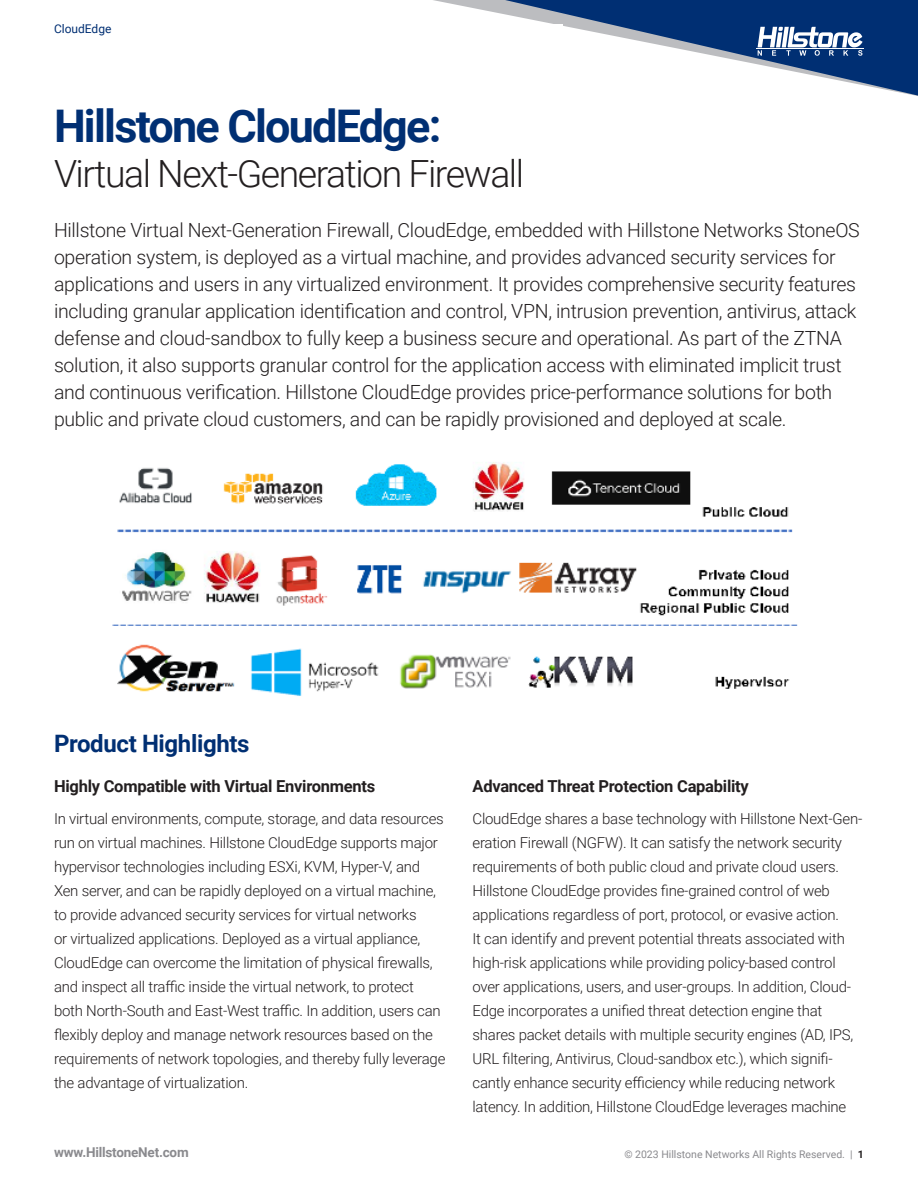
<style>
.page{position:relative;width:918px;height:1188px;background:#fff}
.page>*{position:absolute;margin:0;border:0;box-sizing:border-box;transform-origin:0 0}
.t1{font:700 45px "Roboto";letter-spacing:-.04em;color:#002f73}
.t2{font:300 37.5px "Roboto";letter-spacing:-.04em;color:#231f20}
.H4_Text_Subhead{font:700 24px "Roboto";letter-spacing:-.015em;color:#002f73}
.Pg_1_Intro{font:300 19.5px/27px "Roboto";letter-spacing:-.015em;color:#231f20}
.H4_Text_Subhead-2{font:700 16.5px "Roboto";letter-spacing:-.015em;color:#231f20}
.Text__body{font:300 15px/24px "Roboto";letter-spacing:-.015em;color:#231f20}
.t3{font:700 13.5px "Roboto";letter-spacing:-.015em;color:#8a8a8e}
.t4{font:12px "Roboto";color:#002f73}
.t5{font:10.5px "Roboto";color:#8a8a8e}
.s1{font-weight:700;color:#231f20}
</style>
<div class="page">
<svg style="left:447px;top:0;width:471px;height:96px"></svg>
<svg style="left:758px;top:27px;width:105px;height:29px"></svg>
<hr style="left:756px;top:49px;width:108px;height:1px;background:#fff">
<div style="left:54px;top:24px;width:509px;height:40px;background:#fff"></div>
<img style="left:112px;top:462px;width:686px;height:234px">
<p class="t4" style="left:54px;top:20px;width:59px">CloudEdge</p>
<h1 class="t1" style="left:54px;top:94px;width:389px">Hillstone CloudEdge:</h1>
<h2 class="t2" style="left:54px;top:147px;width:472px">Virtual Next-Generation Firewall</h2>
<p class="Pg_1_Intro" style="left:54px;top:215px;width:807px">Hillstone Virtual Next-Generation Firewall, CloudEdge, embedded with Hillstone Networks StoneOS operation system, is deployed as a virtual machine, and provides advanced security services for applications and users in any virtualized environment. It provides comprehensive security features including granular application identification and control, VPN, intrusion prevention, antivirus, attack defense and cloud-sandbox to fully keep a business secure and operational. As part of the ZTNA solution, it also supports granular control for the application access with eliminated implicit trust and continuous verification. Hillstone CloudEdge provides price-performance solutions for both public and private cloud customers, and can be rapidly provisioned and deployed at scale.</p>
<p class="H4_Text_Subhead" style="left:54px;top:727px;width:197px">Product Highlights</p>
<p class="H4_Text_Subhead-2" style="left:54px;top:775px;width:323px">Highly Compatible with Virtual Environments</p>
<p class="Text__body" style="left:54px;top:806px;width:393px">In virtual environments, compute, storage, and data resources run on virtual machines. Hillstone CloudEdge supports major hypervisor technologies including ESXi, KVM, Hyper-V, and Xen server, and can be rapidly deployed on a virtual machine, to provide advanced security services for virtual networks<br>or virtualized applications. Deployed as a virtual appliance, CloudEdge can overcome the limitation of physical firewalls, and inspect all traffic inside the virtual network, to protect both North-South and East-West traffic. In addition, users can flexibly deploy and manage network resources based on the requirements of network topologies, and thereby fully leverage the advantage of virtualization.</p>
<p class="H4_Text_Subhead-2" style="left:472px;top:775px;width:278px">Advanced Threat Protection Capability</p>
<p class="Text__body" style="left:472px;top:806px;width:391px">CloudEdge shares a base technology with Hillstone Next-Gen&shy;eration Firewall (NGFW). It can satisfy the network security requirements of both public cloud and private cloud users.<br>Hillstone CloudEdge provides fine-grained control of web applications regardless of port, protocol, or evasive action.<br>It can identify and prevent potential threats associated with high-risk applications while providing policy-based control over applications, users, and user-groups. In addition, Cloud-Edge incorporates a unified threat detection engine that shares packet details with multiple security engines (AD, IPS, URL filtering, Antivirus, Cloud-sandbox etc.), which signifi&shy;cantly enhance security efficiency while reducing network latency. In addition, Hillstone CloudEdge leverages machine</p>
<p class="t3" style="left:54px;top:1143px;width:136px">www.HillstoneNet.com</p>
<p class="t5" style="left:624px;top:1146px;width:241px">© 2023 Hillstone Networks All Rights Reserved. | <span class="s1">1</span></p>
</div>
